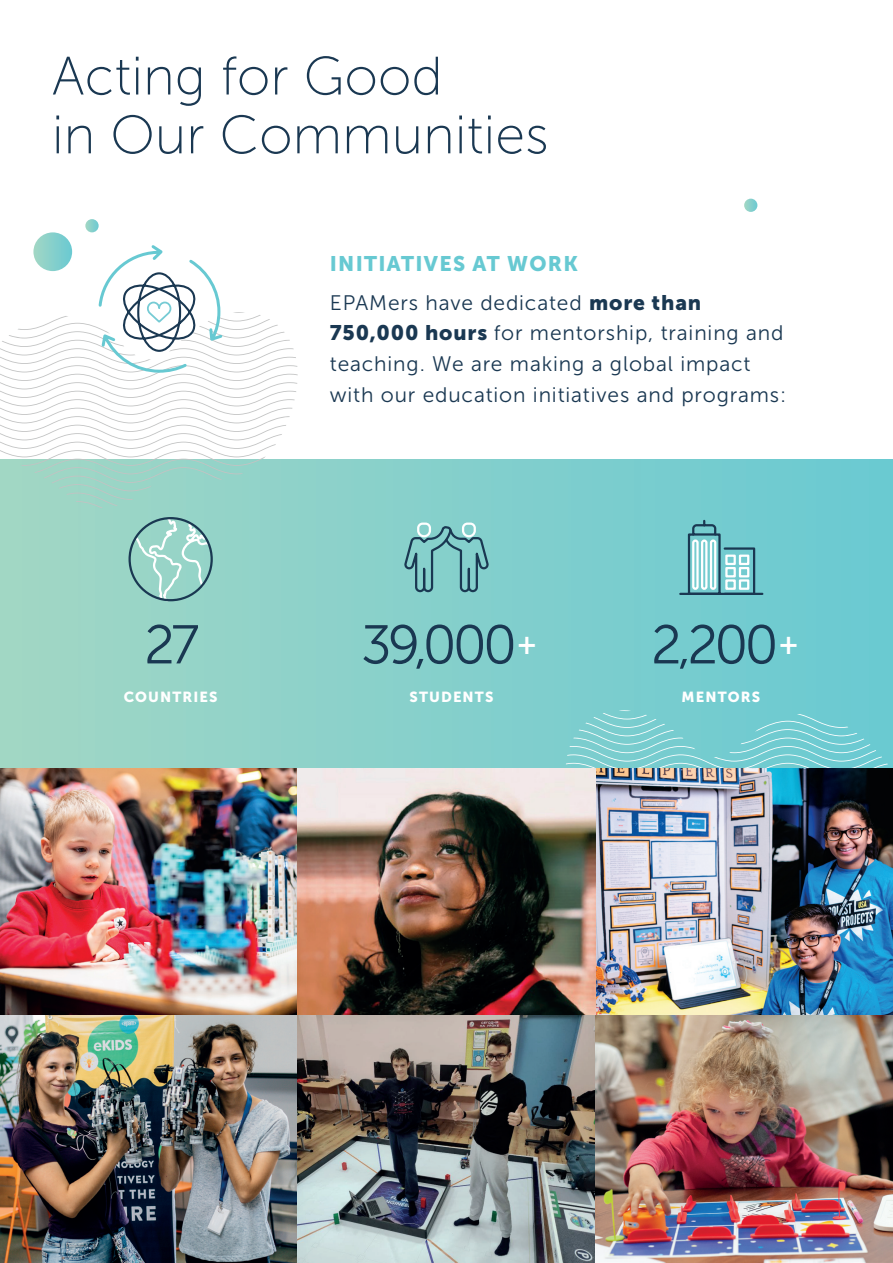
<style>
.page{position:relative;width:893px;height:1263px;background:#fff}
.page>*{position:absolute;margin:0;border:0;box-sizing:border-box;transform-origin:0 0}
.t1{font:54.45px "Museo Sans 300";letter-spacing:-.07em;color:#1a3852}
.t2{font:54px/58.8px "Museo Sans 100";color:#1a3852}
.t3{font:21px/30.6px "Museo Sans 300";letter-spacing:.04em;color:#1a3852}
.t4{font:21px "Museo Sans 900";letter-spacing:.06em;color:#67c9d2}
.t5{font:14.55px "Museo Sans 900";letter-spacing:.075em;color:#fff}
.s1{font-family:"Museo Sans 900"}
</style>
<div class="page">
<div style="left:0;top:459px;width:893px;height:309px;background:linear-gradient(to right,#a2d7c4,#69c9d2)"></div>
<svg style="left:566px;top:710px;width:327px;height:58px;background:#7cced2"></svg>
<img style="left:0;top:768px;width:298px;height:248px">
<img style="left:595px;top:768px;width:298px;height:248px">
<img style="left:298px;top:768px;width:297px;height:248px">
<svg style="left:744px;top:199px;width:13px;height:13px"></svg>
<svg style="left:110px;top:516px;width:102px;height:92px;background:#9ad1c6"></svg>
<div style="left:129px;top:517px;width:84px;height:84px;border:2px solid #1a3852;border-radius:50%"></div>
<svg style="left:678px;top:519px;width:87px;height:77px;background:#80c2c8"></svg>
<svg style="left:404px;top:521px;width:85px;height:72px;background:#76b7b8"></svg>
<img style="left:0;top:1016px;width:298px;height:247px">
<img style="left:298px;top:1016px;width:297px;height:247px">
<img style="left:595px;top:1016px;width:298px;height:247px">
<svg style="left:0;top:243px;width:298px;height:265px"></svg>
<div style="left:33px;top:232px;width:39px;height:39px;background:linear-gradient(to right,#a7d8c6,#69c9d1);border-radius:19px"></div>
<svg style="left:85px;top:219px;width:14px;height:13px"></svg>
<h2 class="t2" style="left:52px;top:47px;width:498px">Acting for Good<br>in Our Communities</h2>
<h1 class="t1" style="left:144px;top:615px;width:57px">27</h1>
<p class="t5" style="left:124px;top:688px;width:95px">COUNTRIES</p>
<p class="t4" style="left:330px;top:251px;width:250px">INITIATIVES AT WORK</p>
<p class="t3" style="left:330px;top:287px;width:458px">EPAMers have dedicated <span class="s1">more than 750,000 hours</span> for mentorship, training and teaching. We are making a global impact with our education initiatives and programs:</p>
<h1 class="t1" style="left:361px;top:615px;width:177px">39,000<sup>+</sup></h1>
<p class="t5" style="left:410px;top:688px;width:85px">STUDENTS</p>
<h1 class="t1" style="left:651px;top:615px;width:149px">2,200<sup>+</sup></h1>
<p class="t5" style="left:682px;top:688px;width:80px">MENTORS</p>
</div>
